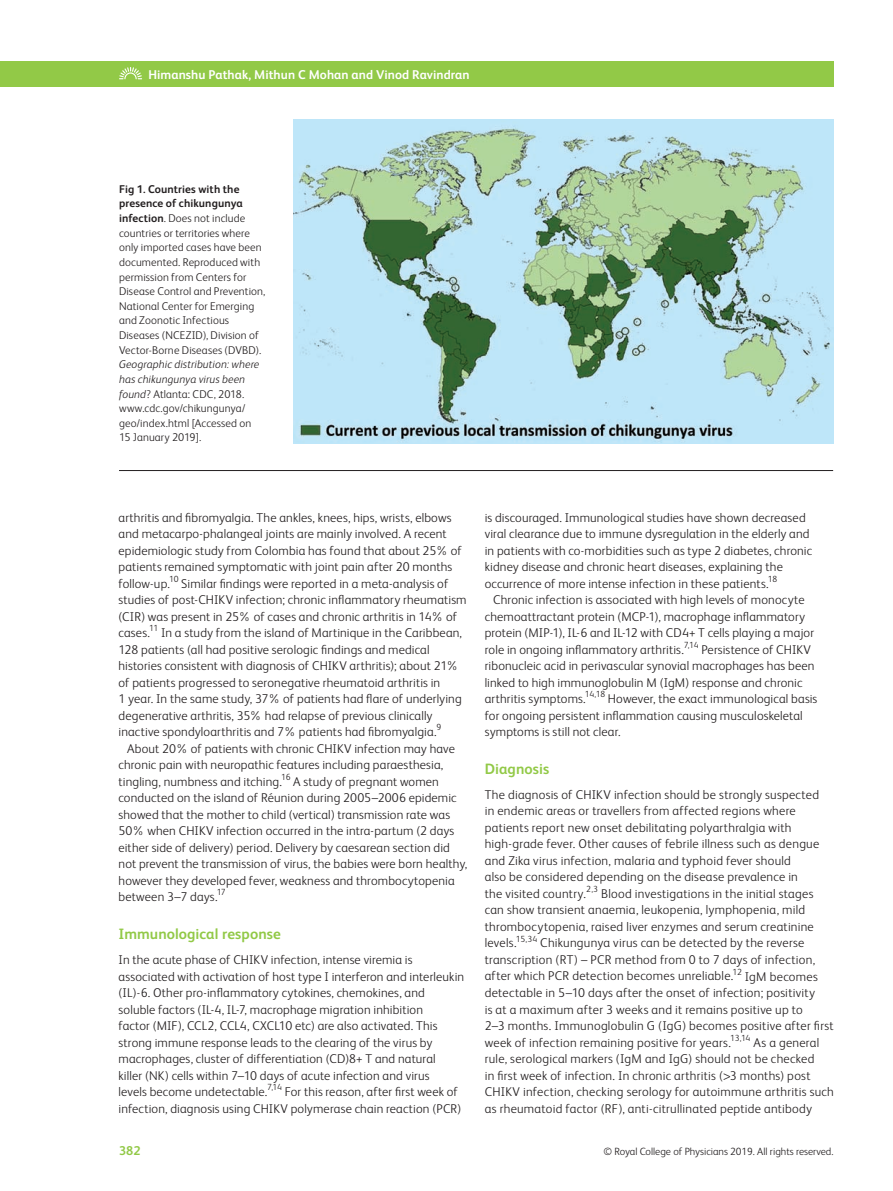
<style>
.page{position:relative;width:893px;height:1191px;background:#fff}
.page>*{position:absolute;margin:0;border:0;box-sizing:border-box;transform-origin:0 0}
.t1{font:700 15px "FS Albert";letter-spacing:.005em;color:#92c947}
.t2{font:300 12.75px/16.5px "FS Albert";letter-spacing:.01em;color:#231f20}
.t3{font:700 12.75px "FS Albert";letter-spacing:.005em;color:#fff}
.t4{font:700 12.75px "FS Albert";color:#92c947}
.t5{font:300 11.25px/14.7px "FS Albert";letter-spacing:.01em;color:#231f20}
.t6{font:300 10.5px "FS Albert";color:#231f20}
.s1{font-weight:700}
.s2{font-style:italic}
</style>
<div class="page">
<div style="left:0;top:62px;width:833px;height:25px;background:#92c947"></div>
<svg style="left:119px;top:67px;width:23px;height:12px"></svg>
<hr style="left:119px;top:470px;width:714px;height:1px;background:#231f20">
<img style="left:293px;top:120px;width:540px;height:324px">
<p class="t3" style="left:148px;top:70px;width:323px">Himanshu Pathak, Mithun C Mohan and Vinod Ravindran</p>
<p class="t5" style="left:119px;top:183px;width:148px"><span class="s1">Fig 1. Countries with the presence of chikungunya infection</span>. Does not include countries or territories where only imported cases have been documented. Reproduced with permission from Centers for<br>Disease Control and Prevention,<br>National Center for Emerging and Zoonotic Infectious<br>Diseases (NCEZID), Division of<br>Vector-Borne Diseases (DVBD).</p>
<p class="t5" style="left:119px;top:358px;width:142px"><span class="s2">Geographic distribution: where has chikungunya virus been found</span> ? Atlanta: CDC, 2018. www.cdc.gov/chikungunya/ geo/index.html [Accessed on<br>15 January 2019].</p>
<p class="t2" style="left:119px;top:510px;width:350px">arthritis and fibromyalgia. The ankles, knees, hips, wrists, elbows and metacarpo-phalangeal joints are mainly involved. A recent epidemiologic study from Colombia has found that about 25% of patients remained symptomatic with joint pain after 20 months follow-up.<sup>10</sup> Similar findings were reported in a meta-analysis of studies of post-CHIKV infection; chronic inflammatory rheumatism (CIR) was present in 25% of cases and chronic arthritis in 14% of cases. <sup>11</sup> In a study from the island of Martinique in the Caribbean, 128 patients (all had positive serologic findings and medical histories consistent with diagnosis of CHIKV arthritis); about 21% of patients progressed to seronegative rheumatoid arthritis in<br>1 year. In the same study, 37% of patients had flare of underlying degenerative arthritis, 35% had relapse of previous clinically inactive spondyloarthritis and 7% patients had fibromyalgia. <sup>9</sup></p>
<p class="t2" style="left:119px;top:741px;width:350px;text-indent:9px">About 20% of patients with chronic CHIKV infection may have chronic pain with neuropathic features including paraesthesia, tingling, numbness and itching. <sup>16</sup> A study of pregnant women conducted on the island of Réunion during 2005–2006 epidemic showed that the mother to child (vertical) transmission rate was 50% when CHIKV infection occurred in the intra-partum (2 days either side of delivery) period. Delivery by caesarean section did not prevent the transmission of virus, the babies were born healthy, however they developed fever, weakness and thrombocytopenia between 3–7 days. <sup>17</sup></p>
<p class="t1" style="left:119px;top:927px;width:164px">Immunological response</p>
<p class="t2" style="left:119px;top:952px;width:347px">In the acute phase of CHIKV infection, intense viremia is associated with activation of host type I interferon and interleukin (IL)-6. Other pro-inflammatory cytokines, chemokines, and soluble factors (IL-4, IL-7, macrophage migration inhibition<br>factor (MIF), CCL2, CCL4, CXCL10 etc) are also activated. This strong immune response leads to the clearing of the virus by macrophages, cluster of differentiation (CD)8+ T and natural<br>killer (NK) cells within 7–10 days of acute infection and virus<br>levels become undetectable. <sup>7,14</sup> For this reason, after first week of infection, diagnosis using CHIKV polymerase chain reaction (PCR)</p>
<p class="t2" style="left:485px;top:510px;width:329px">is discouraged. Immunological studies have shown decreased viral clearance due to immune dysregulation in the elderly and in patients with co-morbidities such as type 2 diabetes, chronic kidney disease and chronic heart diseases, explaining the occurrence of more intense infection in these patients.<sup>18</sup></p>
<p class="t2" style="left:485px;top:593px;width:334px;text-indent:9px">Chronic infection is associated with high levels of monocyte chemoattractant protein (MCP-1), macrophage inflammatory protein (MIP-1), IL-6 and IL-12 with CD4+ T cells playing a major role in ongoing inflammatory arthritis. <sup>7,14</sup> Persistence of CHIKV ribonucleic acid in perivascular synovial macrophages has been linked to high immunoglobulin M (IgM) response and chronic arthritis symptoms. <sup>14,18</sup> However, the exact immunological basis for ongoing persistent inflammation causing musculoskeletal symptoms is still not clear.</p>
<p class="t1" style="left:485px;top:762px;width:66px">Diagnosis</p>
<p class="t2" style="left:485px;top:787px;width:351px">The diagnosis of CHIKV infection should be strongly suspected<br>in endemic areas or travellers from affected regions where patients report new onset debilitating polyarthralgia with high-grade fever. Other causes of febrile illness such as dengue and Zika virus infection, malaria and typhoid fever should<br>also be considered depending on the disease prevalence in<br>the visited country. <sup>2,3</sup> Blood investigations in the initial stages can show transient anaemia, leukopenia, lymphopenia, mild thrombocytopenia, raised liver enzymes and serum creatinine levels. <sup>15,34</sup> Chikungunya virus can be detected by the reverse transcription (RT) – PCR method from 0 to 7 days of infection, after which PCR detection becomes unreliable. <sup>12</sup> IgM becomes detectable in 5–10 days after the onset of infection; positivity<br>is at a maximum after 3 weeks and it remains positive up to<br>2–3 months. Immunoglobulin G (IgG) becomes positive after first week of infection remaining positive for years. <sup>13,14</sup> As a general rule, serological markers (IgM and IgG) should not be checked<br>in first week of infection. In chronic arthritis ( 3 months) post CHIKV infection, checking serology for autoimmune arthritis such as rheumatoid factor (RF), anti-citrullinated peptide antibody</p>
<p class="t4" style="left:119px;top:1145px;width:23px">382</p>
<p class="t6" style="left:604px;top:1147px;width:231px">© Royal College of Physicians 2019. All rights reserved.</p>
</div>
